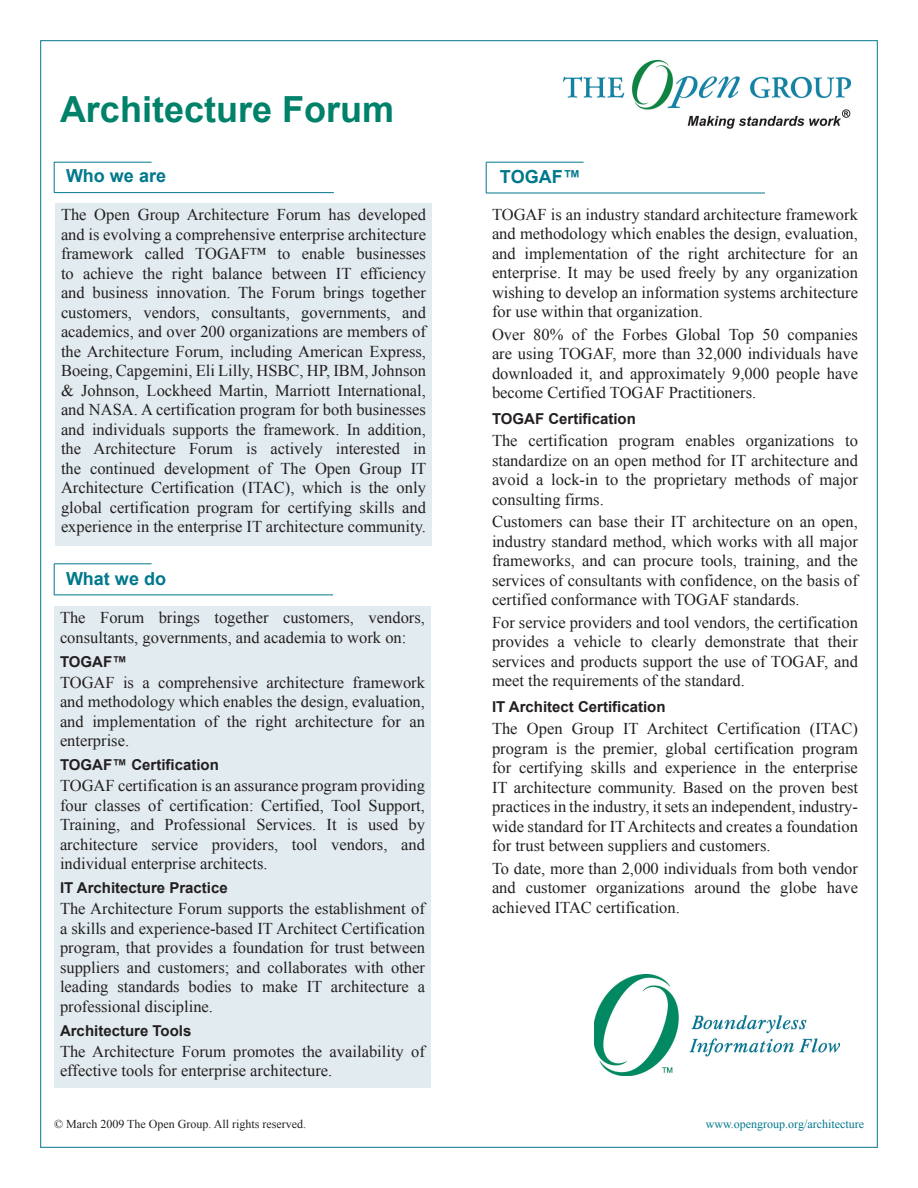
<style>
.page{position:relative;width:918px;height:1188px;background:#fff}
.page>*{position:absolute;margin:0;border:0;box-sizing:border-box;transform-origin:0 0}
.t1{font:700 36px "Arial";color:#00816a}
.t2{font:700 18px "Arial";color:#00788c}
.t3{font:16.5px/19.5px "Times New Roman";color:#231f20;text-align:justify}
.t4{font:700 15px "Arial";color:#231f20}
.t5{font:12px "Times New Roman";color:#231f20}
.t6{font:12px "Times New Roman";color:#00788c}
</style>
<div class="page">
<img style="left:563px;top:60px;width:288px;height:69px">
<hr style="left:54px;top:192px;width:280px;height:1px;background:#00788c">
<hr style="left:54px;top:162px;width:1px;height:31px;background:#00788c">
<div style="left:55px;top:203px;width:377px;height:342px;background:#e2ebef"></div>
<div style="left:54px;top:606px;width:377px;height:482px;background:#e2ebef"></div>
<img style="left:594px;top:975px;width:246px;height:101px">
<hr style="left:486px;top:193px;width:279px;height:1px;background:#00788c">
<hr style="left:486px;top:162px;width:1px;height:31px;background:#00788c">
<hr style="left:486px;top:162px;width:98px;height:1px;background:#00788c">
<hr style="left:54px;top:595px;width:279px;height:1px;background:#00788c">
<hr style="left:54px;top:564px;width:1px;height:31px;background:#00788c">
<hr style="left:54px;top:564px;width:98px;height:1px;background:#00788c">
<hr style="left:54px;top:162px;width:98px;height:1px;background:#00788c">
<h1 class="t1" style="left:60px;top:86px;width:336px">Architecture Forum</h1>
<p class="t2" style="left:66px;top:164px;width:102px">Who we are</p>
<p class="t3" style="left:61px;top:205px;width:367px">The Open Group Architecture Forum has developed and is evolving a comprehensive enterprise architecture framework called TOGAF™ to enable businesses to achieve the right balance between IT efficiency and business innovation. The Forum brings together customers, vendors, consultants, governments, and academics, and over 200 organizations are members of the Architecture Forum, including American Express, Boeing, Capgemini, Eli Lilly, HSBC, HP, IBM, Johnson &amp; Johnson, Lockheed Martin, Marriott International, and NASA. A certification program for both businesses and individuals supports the framework. In addition, the Architecture Forum is actively interested in the continued development of The Open Group IT Architecture Certification (ITAC), which is the only global certification program for certifying skills and experience in the enterprise IT architecture community.</p>
<p class="t2" style="left:66px;top:567px;width:102px">What we do</p>
<p class="t3" style="left:60px;top:608px;width:366px">The Forum brings together customers, vendors, consultants, governments, and academia to work on:</p>
<p class="t4" style="left:60px;top:651px;width:69px">TOGAF™</p>
<p class="t3" style="left:60px;top:672px;width:367px">TOGAF is a comprehensive architecture framework and methodology which enables the design, evaluation, and implementation of the right architecture for an enterprise.</p>
<p class="t4" style="left:60px;top:755px;width:160px">TOGAF™ Certification</p>
<p class="t3" style="left:60px;top:776px;width:367px">TOGAF certification is an assurance program providing four classes of certification: Certified, Tool Support, Training, and Professional Services. It is used by architecture service providers, tool vendors, and individual enterprise architects.</p>
<p class="t4" style="left:60px;top:878px;width:169px">IT Architecture Practice</p>
<p class="t3" style="left:60px;top:899px;width:367px">The Architecture Forum supports the establishment of a skills and experience-based IT Architect Certification program, that provides a foundation for trust between suppliers and customers; and collaborates with other leading standards bodies to make IT architecture a professional discipline.</p>
<p class="t4" style="left:60px;top:1020px;width:133px">Architecture Tools</p>
<p class="t3" style="left:60px;top:1041px;width:367px">The Architecture Forum promotes the availability of effective tools for enterprise architecture.</p>
<p class="t2" style="left:500px;top:165px;width:82px">TOGAF™</p>
<p class="t3" style="left:492px;top:204px;width:368px">TOGAF is an industry standard architecture framework and methodology which enables the design, evaluation, and implementation of the right architecture for an enterprise. It may be used freely by any organization wishing to develop an information systems architecture for use within that organization.</p>
<p class="t3" style="left:492px;top:324px;width:368px">Over 80% of the Forbes Global Top 50 companies are using TOGAF, more than 32,000 individuals have downloaded it, and approximately 9,000 people have become Certified TOGAF Practitioners.</p>
<p class="t4" style="left:492px;top:409px;width:145px">TOGAF Certification</p>
<p class="t3" style="left:492px;top:431px;width:368px">The certification program enables organizations to standardize on an open method for IT architecture and avoid a lock-in to the proprietary methods of major consulting firms.</p>
<p class="t3" style="left:492px;top:512px;width:368px">Customers can base their IT architecture on an open, industry standard method, which works with all major frameworks, and can procure tools, training, and the services of consultants with confidence, on the basis of certified conformance with TOGAF standards.</p>
<p class="t3" style="left:492px;top:612px;width:368px">For service providers and tool vendors, the certification provides a vehicle to clearly demonstrate that their services and products support the use of TOGAF, and meet the requirements of the standard.</p>
<p class="t4" style="left:492px;top:697px;width:175px">IT Architect Certification</p>
<p class="t3" style="left:492px;top:719px;width:368px">The Open Group IT Architect Certification (ITAC) program is the premier, global certification program for certifying skills and experience in the enterprise IT architecture community. Based on the proven best practices in the industry, it sets an independent, industry&shy;wide standard for IT Architects and creates a foundation for trust between suppliers and customers.</p>
<p class="t3" style="left:492px;top:858px;width:368px">To date, more than 2,000 individuals from both vendor and customer organizations around the globe have achieved ITAC certification.</p>
<p class="t5" style="left:54px;top:1116px;width:254px">© March 2009 The Open Group. All rights reserved.</p>
<p class="t6" style="left:706px;top:1116px;width:160px">www.opengroup.org/architecture</p>
</div>
